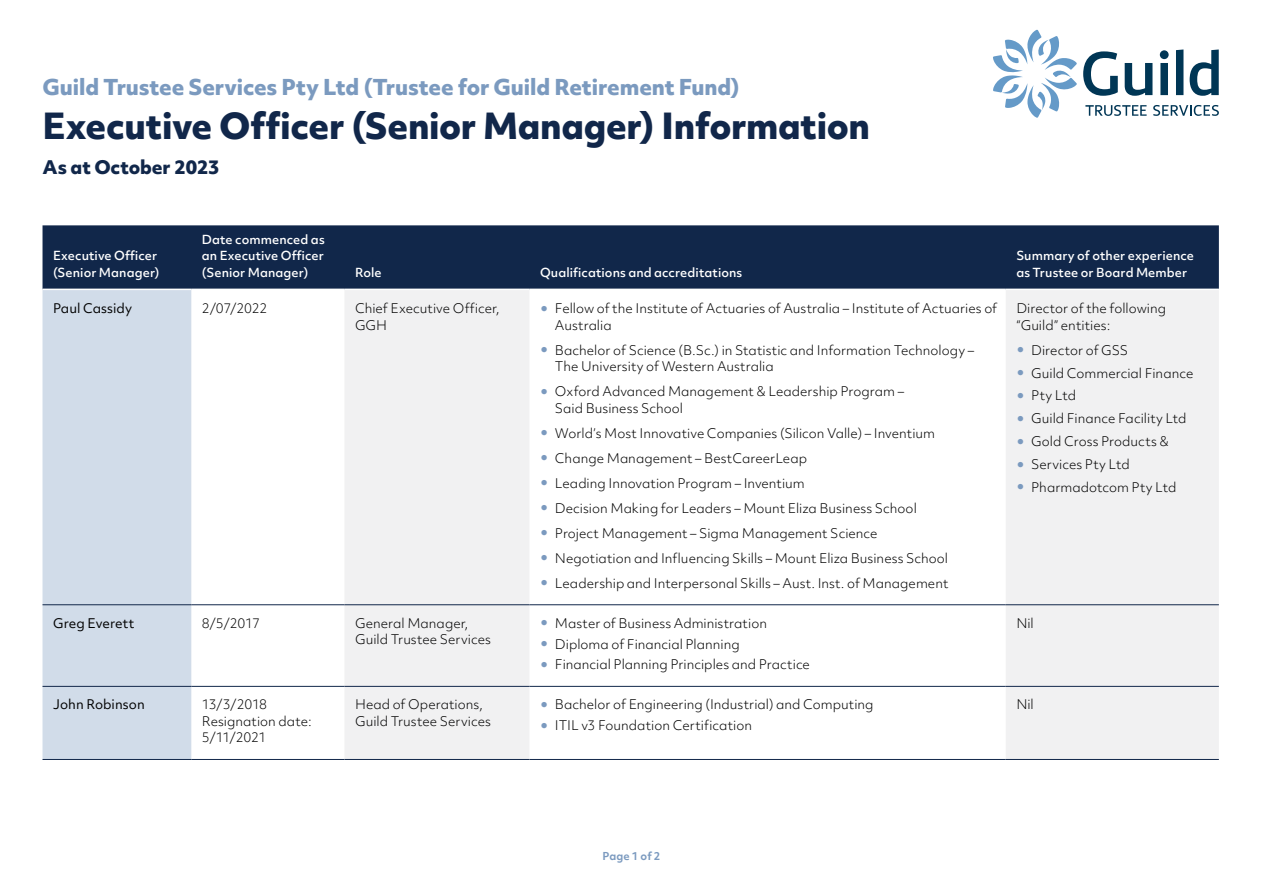
<style>
.page{position:relative;width:1263px;height:893px;background:#fff}
.page>*{position:absolute;margin:0;border:0;box-sizing:border-box;transform-origin:0 0}
.t1{font:800 34.5px "Objektiv Mk 2";letter-spacing:-.01em;color:#11274a}
.t2{font:800 21px "Objektiv Mk 2";letter-spacing:-.005em;color:#7b9abf}
.t3{font:800 18px "Objektiv Mk 2";letter-spacing:-.01em;color:#11274a}
.t4{font:300 12.75px/16.5px "Objektiv Mk 2";color:#000}
.t5{font:12.75px "Objektiv Mk 2";letter-spacing:.005em;color:#000}
.t6{font:500 12px/16.5px "Objektiv Mk 2";letter-spacing:.005em;color:#fff}
.t7{font:700 10.5px "Objektiv Mk 2";letter-spacing:.01em;color:#7b9abf}
.s1{font-size:24px;color:#7b9abf}
</style>
<div class="page">
<svg style="left:1083px;top:51px;width:35px;height:45px"></svg>
<svg style="left:1125px;top:63px;width:27px;height:33px"></svg>
<svg style="left:1160px;top:50px;width:9px;height:45px"></svg>
<svg style="left:1176px;top:49px;width:7px;height:46px"></svg>
<svg style="left:1189px;top:49px;width:30px;height:47px"></svg>
<svg style="left:993px;top:30px;width:84px;height:88px"></svg>
<svg style="left:1153px;top:105px;width:66px;height:11px"></svg>
<svg style="left:1085px;top:105px;width:61px;height:11px"></svg>
<div style="left:43px;top:225px;width:1176px;height:64px;background:#11274a"></div>
<div style="left:43px;top:290px;width:148px;height:469px;background:#d1dce9"></div>
<svg style="left:344px;top:290px;width:875px;height:469px"></svg>
<hr style="left:43px;top:604px;width:148px;height:1px;background:#11274a">
<hr style="left:191px;top:604px;width:153px;height:1px;background:#11274a">
<hr style="left:344px;top:604px;width:185px;height:1px;background:#11274a">
<hr style="left:529px;top:604px;width:477px;height:1px;background:#11274a">
<hr style="left:1006px;top:604px;width:213px;height:1px;background:#11274a">
<hr style="left:43px;top:686px;width:148px;height:1px;background:#11274a">
<hr style="left:191px;top:686px;width:153px;height:1px;background:#11274a">
<hr style="left:344px;top:686px;width:185px;height:1px;background:#11274a">
<hr style="left:529px;top:686px;width:477px;height:1px;background:#11274a">
<hr style="left:1006px;top:686px;width:213px;height:1px;background:#11274a">
<hr style="left:43px;top:759px;width:148px;height:1px;background:#11274a">
<hr style="left:191px;top:759px;width:153px;height:1px;background:#11274a">
<hr style="left:344px;top:759px;width:185px;height:1px;background:#11274a">
<hr style="left:529px;top:759px;width:477px;height:1px;background:#11274a">
<hr style="left:1006px;top:759px;width:213px;height:1px;background:#11274a">
<h2 class="t2" style="left:43px;top:72px;width:699px">Guild Trustee Services Pty Ltd (Trustee for Guild Retirement Fund)</h2>
<h1 class="t1" style="left:43px;top:101px;width:829px">Executive Officer (Senior Manager) Information</h1>
<h3 class="t3" style="left:43px;top:154px;width:179px">As at October 2023</h3>
<p class="t6" style="left:53px;top:247px;width:108px">Executive Officer (Senior Manager)</p>
<p class="t6" style="left:202px;top:231px;width:124px;text-align:justify">Date commenced as an Executive Officer (Senior Manager)</p>
<p class="t6" style="left:355px;top:264px;width:28px">Role</p>
<p class="t6" style="left:540px;top:264px;width:204px">Qualifications and accreditations</p>
<p class="t5" style="left:53px;top:300px;width:81px">Paul Cassidy</p>
<p class="t4" style="left:202px;top:300px;width:67px">2/07/2022</p>
<p class="t4" style="left:355px;top:300px;width:146px">Chief Executive Officer,<br>GGH</p>
<p class="t4" style="left:555px;top:300px;width:444px;text-indent:-15px"><span class="s1">•</span> Fellow of the Institute of Actuaries of Australia – Institute of Actuaries of<br>Australia</p>
<p class="t4" style="left:555px;top:342px;width:421px;text-indent:-15px"><span class="s1">•</span> Bachelor of Science (B.Sc.) in Statistic and Information Technology –<br>The University of Western Australia</p>
<p class="t4" style="left:555px;top:383px;width:351px;text-indent:-15px"><span class="s1">•</span> Oxford Advanced Management &amp; Leadership Program –<br>Said Business School</p>
<p class="t4" style="left:540px;top:425px;width:396px"><span class="s1">•</span> World’s Most Innovative Companies (Silicon Valle) – Inventium</p>
<p class="t4" style="left:540px;top:450px;width:268px"><span class="s1">•</span> Change Management – BestCareerLeap</p>
<p class="t4" style="left:540px;top:475px;width:266px"><span class="s1">•</span> Leading Innovation Program – Inventium</p>
<p class="t4" style="left:540px;top:500px;width:378px"><span class="s1">•</span> Decision Making for Leaders – Mount Eliza Business School</p>
<p class="t4" style="left:540px;top:525px;width:339px"><span class="s1">•</span> Project Management – Sigma Management Science</p>
<p class="t4" style="left:540px;top:550px;width:410px"><span class="s1">•</span> Negotiation and Influencing Skills – Mount Eliza Business School</p>
<p class="t4" style="left:540px;top:575px;width:410px"><span class="s1">•</span> Leadership and Interpersonal Skills – Aust. Inst. of Management</p>
<p class="t5" style="left:53px;top:614px;width:83px">Greg Everett</p>
<p class="t4" style="left:202px;top:615px;width:59px">8/5/2017</p>
<p class="t4" style="left:355px;top:615px;width:137px">General Manager,<br>Guild Trustee Services</p>
<p class="t4" style="left:540px;top:615px;width:228px"><span class="s1">•</span> Master of Business Administration</p>
<p class="t4" style="left:540px;top:635px;width:201px"><span class="s1">•</span> Diploma of Financial Planning</p>
<p class="t4" style="left:540px;top:656px;width:271px"><span class="s1">•</span> Financial Planning Principles and Practice</p>
<p class="t5" style="left:53px;top:696px;width:93px">John Robinson</p>
<p class="t4" style="left:202px;top:696px;width:111px">13/3/2018<br>Resignation date:<br>5/11/2021</p>
<p class="t4" style="left:355px;top:696px;width:137px">Head of Operations,<br>Guild Trustee Services</p>
<p class="t4" style="left:540px;top:696px;width:335px"><span class="s1">•</span> Bachelor of Engineering (Industrial) and Computing</p>
<p class="t4" style="left:540px;top:717px;width:213px"><span class="s1">•</span> ITIL v3 Foundation Certification</p>
<p class="t6" style="left:1016px;top:247px;width:179px">Summary of other experience as Trustee or Board Member</p>
<p class="t4" style="left:1016px;top:300px;width:151px">Director of the following “Guild” entities:</p>
<p class="t4" style="left:1016px;top:342px;width:113px"><span class="s1">•</span> Director of GSS</p>
<p class="t4" style="left:1016px;top:364px;width:178px"><span class="s1">•</span> Guild Commercial Finance</p>
<p class="t4" style="left:1016px;top:387px;width:61px"><span class="s1">•</span> Pty Ltd</p>
<p class="t4" style="left:1016px;top:410px;width:172px"><span class="s1">•</span> Guild Finance Facility Ltd</p>
<p class="t4" style="left:1016px;top:433px;width:154px"><span class="s1">•</span> Gold Cross Products &amp;</p>
<p class="t4" style="left:1016px;top:456px;width:115px"><span class="s1">•</span> Services Pty Ltd</p>
<p class="t4" style="left:1016px;top:479px;width:162px"><span class="s1">•</span> Pharmadotcom Pty Ltd</p>
<p class="t4" style="left:1016px;top:615px;width:19px">Nil</p>
<p class="t4" style="left:1016px;top:696px;width:19px">Nil</p>
<p class="t7" style="left:602px;top:849px;width:59px">Page 1 of 2</p>
</div>
